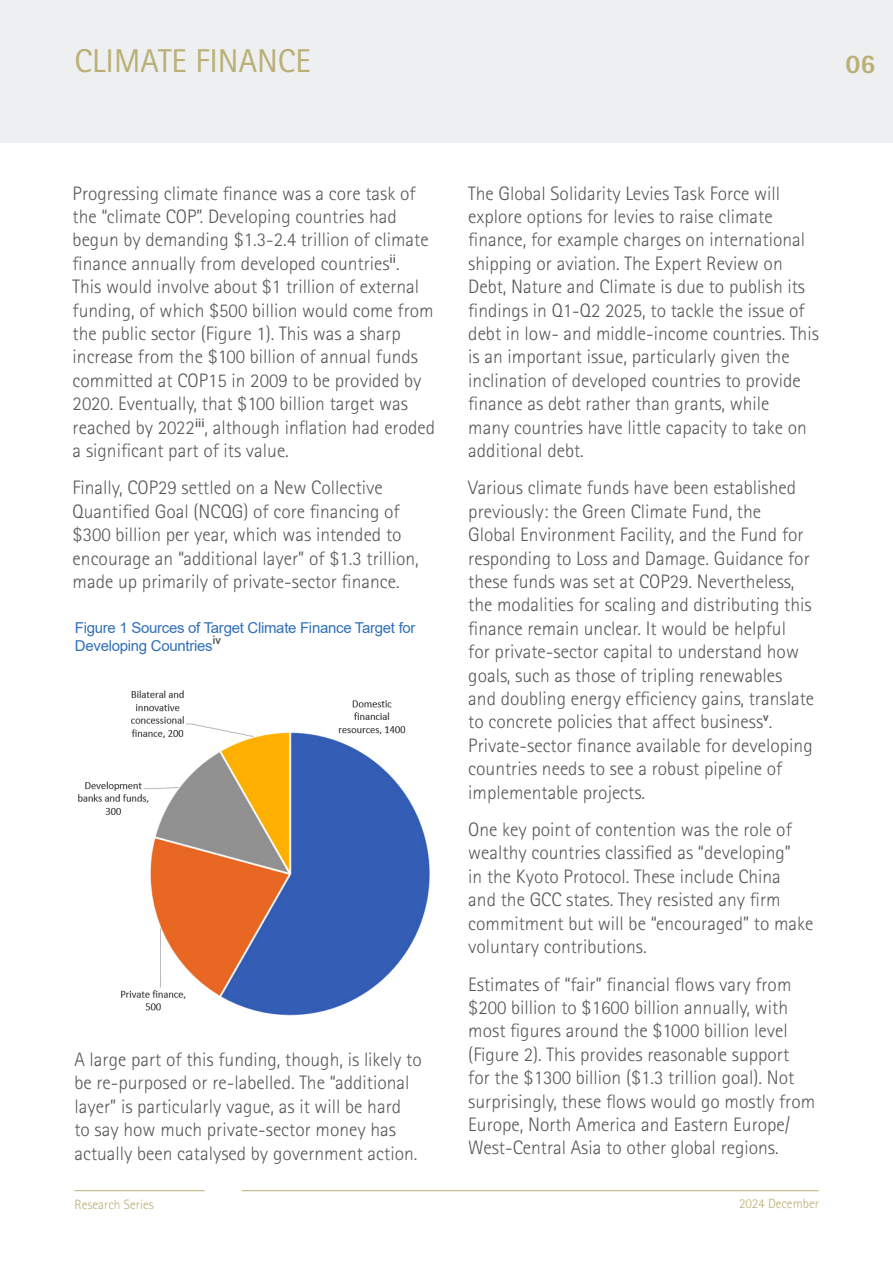
<style>
.page{position:relative;width:893px;height:1263px;background:#fff}
.page>*{position:absolute;margin:0;border:0;box-sizing:border-box;transform-origin:0 0}
.t1{font:33px "Rotis Sans Serif Std";color:#baaf75}
.t2{font:800 27px "Rotis Sans Serif Std";color:#baaf75}
.t3{font:300 19.5px/23.4px "Rotis Sans Serif Std";color:#57585a}
.t4{font:15px/18px "Arial";letter-spacing:-.02em;color:#3170b8}
.t5{font:300 13.5px "Rotis Sans Serif Std";color:#baaf75}
.t6{font:800 12.3px "Rotis Sans Serif Std";color:#57585a}
</style>
<div class="page">
<div style="left:0;top:0;width:893px;height:142px;background:#edeff0"></div>
<hr style="left:0;top:0;width:1px;height:143px;background:#baaf75">
<img style="left:78px;top:690px;width:352px;height:325px">
<hr style="left:74px;top:1190px;width:131px;height:1px;background:#baaf75">
<hr style="left:242px;top:1190px;width:577px;height:1px;background:#baaf75">
<p class="t1" style="left:74px;top:42px;width:238px">CLIMATE FINANCE</p>
<p class="t2" style="left:845px;top:47px;width:32px">06</p>
<p class="t3" style="left:468px;top:181px;width:352px">The Global Solidarity Levies Task Force will explore options for levies to raise climate finance, for example charges on international shipping or aviation. The Expert Review on Debt, Nature and Climate is due to publish its findings in Q1-Q2 2025, to tackle the issue of debt in low- and middle-income countries. This is an important issue, particularly given the inclination of developed countries to provide finance as debt rather than grants, while<br>many countries have little capacity to take on additional debt.</p>
<p class="t3" style="left:468px;top:476px;width:347px">Various climate funds have been established previously: the Green Climate Fund, the<br>Global Environment Facility, and the Fund for responding to Loss and Damage. Guidance for these funds was set at COP29. Nevertheless, the modalities for scaling and distributing this finance remain unclear. It would be helpful<br>for private-sector capital to understand how goals, such as those of tripling renewables and doubling energy efficiency gains, translate to concrete policies that affect business<sup>v</sup>.<br>Private-sector finance available for developing countries needs to see a robust pipeline of implementable projects.</p>
<p class="t3" style="left:468px;top:818px;width:347px">One key point of contention was the role of wealthy countries classified as “developing”<br>in the Kyoto Protocol. These include China and the GCC states. They resisted any firm commitment but will be “encouraged” to make voluntary contributions.</p>
<p class="t3" style="left:468px;top:972px;width:348px">Estimates of “fair” financial flows vary from $200 billion to $1600 billion annually, with most figures around the $1000 billion level (Figure 2). This provides reasonable support for the $1300 billion ($1.3 trillion goal). Not surprisingly, these flows would go mostly from Europe, North America and Eastern Europe/ West-Central Asia to other global regions.</p>
<p class="t3" style="left:73px;top:181px;width:364px">Progressing climate finance was a core task of the “climate COP”. Developing countries had begun by demanding $1.3-2.4 trillion of climate finance annually from developed countries<sup>ii</sup>.<br>This would involve about $1 trillion of external funding, of which $500 billion would come from the public sector (Figure 1). This was a sharp increase from the $100 billion of annual funds committed at COP15 in 2009 to be provided by 2020. Eventually, that $100 billion target was reached by 2022<sup>iii</sup>, although inflation had eroded a significant part of its value.</p>
<p class="t3" style="left:73px;top:476px;width:348px">Finally, COP29 settled on a New Collective Quantified Goal (NCQG) of core financing of $300 billion per year, which was intended to encourage an “additional layer” of $1.3 trillion, made up primarily of private-sector finance.</p>
<p class="t4" style="left:75px;top:619px;width:342px">Figure 1 Sources of Target Climate Finance Target for<br>Developing Countries</p>
<p class="t6" style="left:212px;top:632px;width:10px">iv</p>
<p class="t3" style="left:74px;top:1048px;width:349px">A large part of this funding, though, is likely to be re-purposed or re-labelled. The “additional layer” is particularly vague, as it will be hard<br>to say how much private-sector money has actually been catalysed by government action.</p>
<p class="t5" style="left:74px;top:1197px;width:81px">Research Series</p>
<p class="t5" style="left:739px;top:1195px;width:81px">2024 December</p>
</div>
